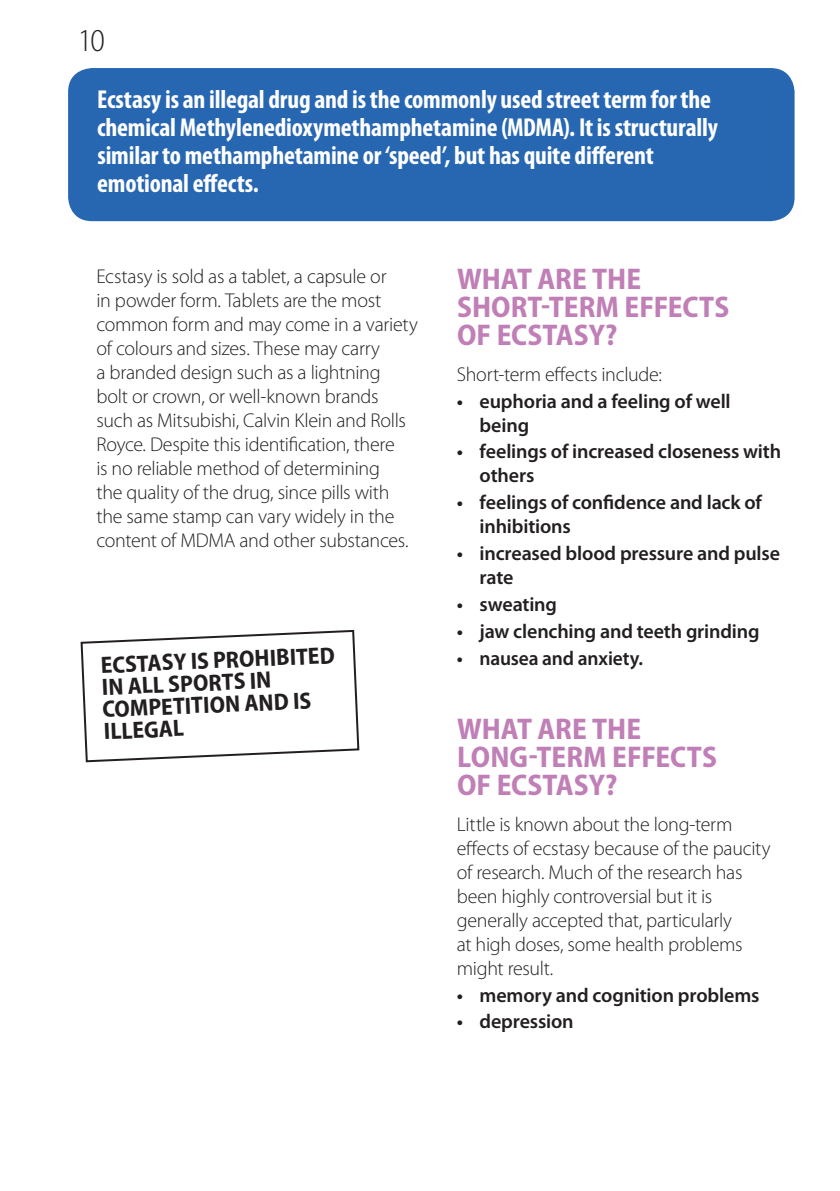
<style>
.page{position:relative;width:840px;height:1191px;background:#fff}
.page>*{position:absolute;margin:0;border:0;box-sizing:border-box;transform-origin:0 0}
.t1{font:300 semi-condensed 32px "Myriad Pro";color:#231f20}
.t2{font:700 semi-condensed 30px/28px "Myriad Pro";color:#c07fb6}
.t3{font:700 condensed 26px/28px "Myriad Pro";letter-spacing:-.01em;color:#fff}
.t4{font:700 semi-condensed 23.6px/21.8px "Myriad Pro";color:#231f20}
.t5{font:300 20px/24px "Myriad Pro";letter-spacing:-.015em;color:#231f20}
.t6{font:600 20px/24px "Myriad Pro";letter-spacing:-.01em;color:#231f20}
</style>
<div class="page">
<div style="left:68px;top:68px;width:726px;height:153px;background:#2767b2;border-radius:24px"></div>
<svg style="left:80px;top:629px;width:280px;height:134px"></svg>
<h1 class="t1" style="left:78px;top:23px;width:28px">10</h1>
<h3 class="t3" style="left:97px;top:86px;width:621px">Ecstasy is an illegal drug and is the commonly used street term for the chemical Methylenedioxymethamphetamine (MDMA). It is structurally similar to methamphetamine or ‘speed’, but has quite different emotional effects.</h3>
<p class="t5" style="left:96px;top:264px;width:323px">Ecstasy is sold as a tablet, a capsule or<br>in powder form. Tablets are the most common form and may come in a variety of colours and sizes. These may carry<br>a branded design such as a lightning<br>bolt or crown, or well-known brands such as Mitsubishi, Calvin Klein and Rolls Royce. Despite this identification, there<br>is no reliable method of determining<br>the quality of the drug, since pills with the same stamp can vary widely in the content of MDMA and other substances.</p>
<h2 class="t2" style="left:457px;top:266px;width:273px">WHAT ARE THE<br>SHORT-TERM EFFECTS<br>OF ECSTASY?</h2>
<p class="t5" style="left:456px;top:362px;width:206px">Short-term effects include:</p>
<p class="t6" style="left:479px;top:389px;width:252px;text-indent:-23px">• euphoria and a feeling of well being</p>
<p class="t6" style="left:479px;top:440px;width:303px;text-indent:-23px">• feelings of increased closeness with others</p>
<p class="t6" style="left:479px;top:491px;width:284px;text-indent:-23px">• feelings of confidence and lack of inhibitions</p>
<p class="t6" style="left:479px;top:542px;width:302px;text-indent:-23px">• increased blood pressure and pulse rate</p>
<p class="t6" style="left:456px;top:592px;width:102px">• sweating</p>
<p class="t6" style="left:456px;top:619px;width:304px">• jaw clenching and teeth grinding</p>
<p class="t6" style="left:456px;top:646px;width:188px">• nausea and anxiety.</p>
<p class="t4" style="left:99px;top:655px;width:236px;rotate:-3deg">ECSTASY IS PROHIBITED<br>IN ALL SPORTS IN<br>COMPETITION AND IS<br>ILLEGAL</p>
<h2 class="t2" style="left:457px;top:715px;width:261px">WHAT ARE THE<br>LONG-TERM EFFECTS<br>OF ECSTASY?</h2>
<p class="t5" style="left:456px;top:812px;width:315px">Little is known about the long-term effects of ecstasy because of the paucity of research. Much of the research has been highly controversial but it is generally accepted that, particularly<br>at high doses, some health problems might result.</p>
<p class="t6" style="left:456px;top:983px;width:304px">• memory and cognition problems</p>
<p class="t6" style="left:456px;top:1010px;width:118px">• depression</p>
</div>
